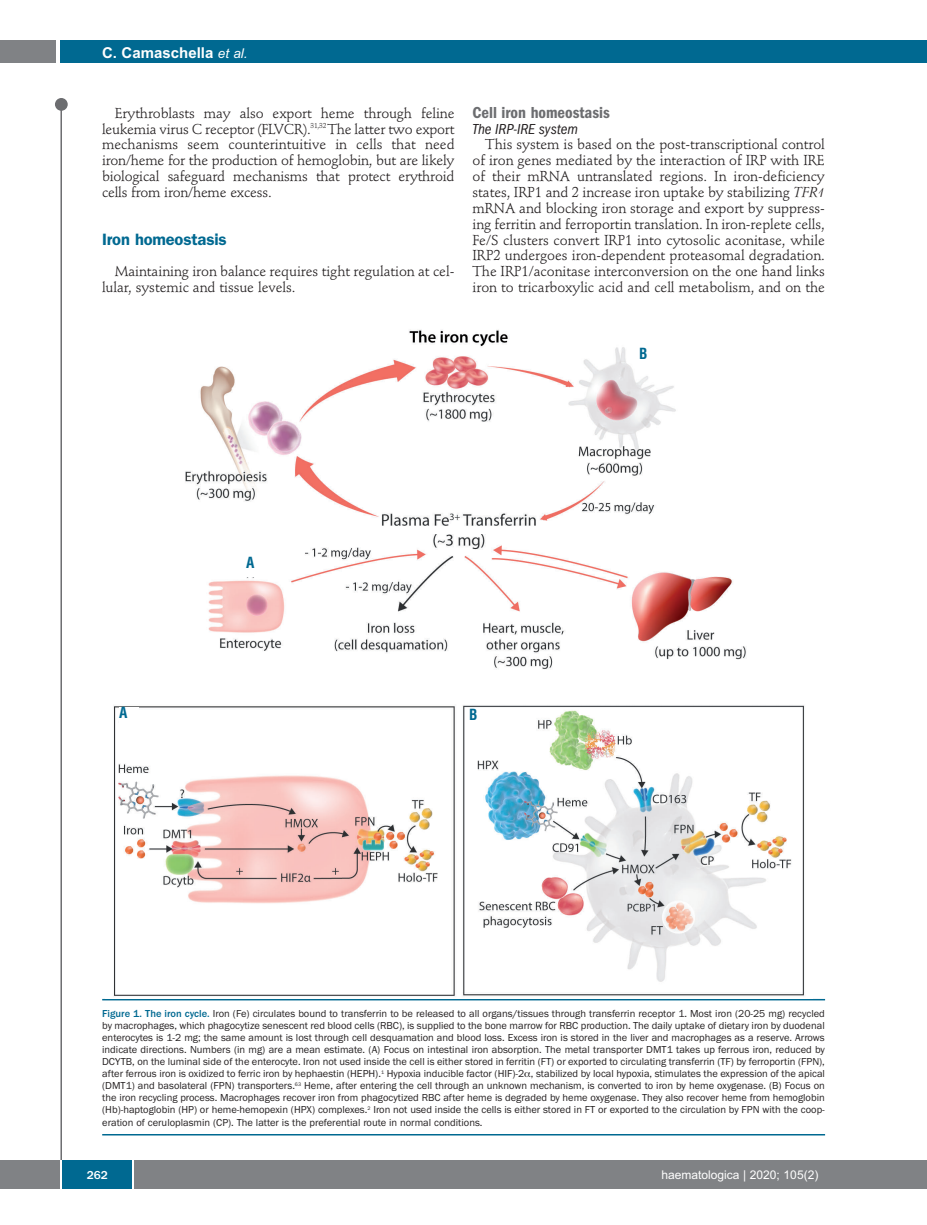
<style>
.page{position:relative;width:927px;height:1225px;background:#fff}
.page>*{position:absolute;margin:0;border:0;box-sizing:border-box;transform-origin:0 0}
.t1{font:600 condensed 16.5px "Franklin Gothic";color:#6c6d70}
.t2{font:600 16.5px "Franklin Gothic";letter-spacing:-.01em;color:#006991}
.t3{font:700 15px "Arial";color:#fff}
.t4{font:italic condensed 15px "Franklin Gothic";letter-spacing:-.005em;color:#231f20}
.t5{font:700 condensed 15px "Helvetica";color:#006991}
.t6{font:14.25px/15.9px "Stempel Schneidler";letter-spacing:-.005em;color:#231f20;text-align:justify}
.t7{font:12px "Arial";color:#fff}
.t8{font:500 12px "Franklin Gothic";color:#fff}
.t9{font:10.5px/12px "Franklin Gothic";color:#231f20;text-align:justify}
.s1{font-weight:400;font-style:italic;font-size:13.5px}
.s2{font-style:italic}
.s3{font-weight:500;color:#006991}
</style>
<div class="page">
<div style="left:911px;top:40px;width:16px;height:22px;background:#006991"></div>
<div style="left:910px;top:1160px;width:17px;height:28px;background:#808285"></div>
<div style="left:55px;top:98px;width:13px;height:13px;background:#6c6d70;border-radius:50%"></div>
<hr style="left:60px;top:101px;width:2px;height:1061px;background:#6c6d70">
<div style="left:60px;top:40px;width:852px;height:22px;background:#006991"></div>
<div style="left:0;top:40px;width:56px;height:22px;background:#808285"></div>
<div style="left:0;top:1160px;width:911px;height:28px;background:#808285"></div>
<div style="left:62px;top:1160px;width:71px;height:28px;background:#006991"></div>
<hr style="left:60px;top:1160px;width:2px;height:28px;background:#fff">
<svg style="left:133px;top:1160px;width:1px;height:28px"></svg>
<hr style="left:102px;top:999px;width:723px;height:1px;background:#006991">
<hr style="left:102px;top:1134px;width:723px;height:1px;background:#006991">
<img style="left:113px;top:329px;width:692px;height:668px">
<div style="left:246px;top:557px;width:20px;height:19px;background:#fff"></div>
<div style="left:119px;top:707px;width:20px;height:19px;background:#fff"></div>
<div style="left:469px;top:708px;width:20px;height:20px;background:#fff"></div>
<div style="left:639px;top:347px;width:19px;height:19px;background:#fff"></div>
<h2 class="t3" style="left:102px;top:44px;width:147px">C. Camaschella <span class="s1">et al.</span></h2>
<p class="t6" style="left:102px;top:106px;width:354px;text-indent:13px">Erythroblasts may also export heme through feline leukemia virus C receptor (FLVCR).<sup>31,32</sup> The latter two export mechanisms seem counterintuitive in cells that need iron/heme for the production of hemoglobin, but are likely biological safeguard mechanisms that protect erythroid cells from iron/heme excess.</p>
<h1 class="t2" style="left:102px;top:233px;width:126px">Iron homeostasis</h1>
<h3 class="t6" style="left:102px;top:265px;width:354px;text-indent:13px">Maintaining iron balance requires tight regulation at cel&shy;lular, systemic and tissue levels.</h3>
<h1 class="t1" style="left:472px;top:107px;width:139px">Cell iron homeostasis</h1>
<h2 class="t4" style="left:472px;top:124px;width:107px">The IRP-IRE system</h2>
<p class="t6" style="left:472px;top:138px;width:354px;text-indent:13px">This system is based on the post-transcriptional control of iron genes mediated by the interaction of IRP with IRE of their mRNA untranslated regions. In iron-deficiency states, IRP1 and 2 increase iron uptake by stabilizing <span class="s2">TFR1 </span>mRNA and blocking iron storage and export by suppress&shy;ing ferritin and ferroportin translation. In iron-replete cells, Fe/S clusters convert IRP1 into cytosolic aconitase, while IRP2 undergoes iron-dependent proteasomal degradation.<br>The IRP1/aconitase interconversion on the one hand links iron to tricarboxylic acid and cell metabolism, and on the</p>
<h2 class="t5" style="left:639px;top:344px;width:10px">B</h2>
<h2 class="t5" style="left:246px;top:554px;width:10px">A</h2>
<h2 class="t5" style="left:119px;top:704px;width:10px">A</h2>
<h2 class="t5" style="left:469px;top:706px;width:10px">B</h2>
<p class="t9" style="left:102px;top:1007px;width:724px"><span class="s3">Figure 1. The iron cycle.</span> Iron (Fe) circulates bound to transferrin to be released to all organs/tissues through transferrin receptor 1. Most iron (20-25 mg) recycled by macrophages, which phagocytize senescent red blood cells (RBC), is supplied to the bone marrow for RBC production. The daily uptake of dietary iron by duodenal enterocytes is 1-2 mg; the same amount is lost through cell desquamation and blood loss. Excess iron is stored in the liver and macrophages as a reserve. Arrows indicate directions. Numbers (in mg) are a mean estimate. (A) Focus on intestinal iron absorption. The metal transporter DMT1 takes up ferrous iron, reduced by DCYTB, on the luminal side of the enterocyte. Iron not used inside the cell is either stored in ferritin (FT) or exported to circulating transferrin (TF) by ferroportin (FPN), after ferrous iron is oxidized to ferric iron by hephaestin (HEPH).<sup>1</sup> Hypoxia inducible factor (HIF)-2 , stabilized by local hypoxia, stimulates the expression of the apical (DMT1) and basolateral (FPN) transporters.<sup>63</sup> Heme, after entering the cell through an unknown mechanism, is converted to iron by heme oxygenase. (B) Focus on the iron recycling process. Macrophages recover iron from phagocytized RBC after heme is degraded by heme oxygenase. They also recover heme from hemoglobin (Hb)-haptoglobin (HP) or heme-hemopexin (HPX) complexes.<sup>2</sup> Iron not used inside the cells is either stored in FT or exported to the circulation by FPN with the coop&shy;eration of ceruloplasmin (CP). The latter is the preferential route in normal conditions.</p>
<p class="t8" style="left:87px;top:1167px;width:23px">262</p>
<p class="t7" style="left:661px;top:1167px;width:158px">haematologica | 2020; 105(2)</p>
</div>
